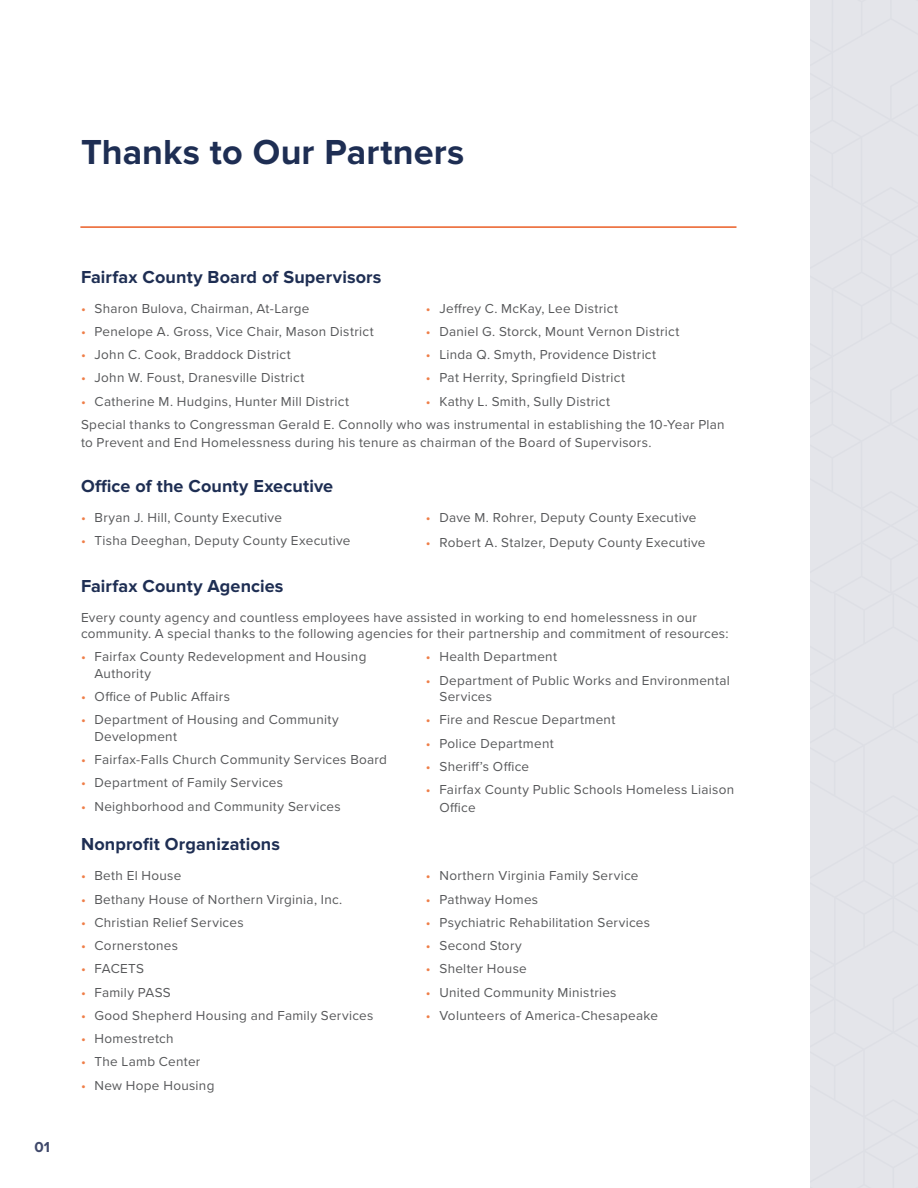
<style>
.page{position:relative;width:918px;height:1188px;background:#fff}
.page>*{position:absolute;margin:0;border:0;box-sizing:border-box;transform-origin:0 0}
.t1{font:700 36px "Proxima Nova";letter-spacing:.005em;color:#1e2e53}
.t2{font:700 18px "Proxima Nova";letter-spacing:.01em;color:#1e2e53}
.t3{font:700 15px "Proxima Nova";color:#3f486a}
.t4{font:13.5px/16.5px "Proxima Nova";letter-spacing:.02em;color:#57585a}
.t5{font:13.5px/23.2px "Proxima Nova";color:#ef7e48;text-align:justify}
.s1{color:#ef7e48}
</style>
<div class="page">
<div style="left:810px;top:0;width:108px;height:593px;background:#e4e5ea"></div>
<div style="left:810px;top:593px;width:108px;height:595px;background:#e4e5ea"></div>
<hr style="left:80px;top:226px;width:656px;height:2px;background:#ea5e26">
<h2 class="t1" style="left:81px;top:131px;width:385px">Thanks to Our Partners</h2>
<p class="t3" style="left:34px;top:1138px;width:17px">01</p>
<h3 class="t2" style="left:81px;top:266px;width:302px">Fairfax County Board of Supervisors</h3>
<p class="t5" style="left:81px;top:296px;width:6px">• • • • •</p>
<p class="t5" style="left:426px;top:296px;width:6px">• • • • •</p>
<p class="t4" style="left:439px;top:299px;width:180px">Jeffrey C. McKay, Lee District</p>
<p class="t4" style="left:439px;top:323px;width:242px">Daniel G. Storck, Mount Vernon District</p>
<p class="t4" style="left:439px;top:346px;width:218px">Linda Q. Smyth, Providence District</p>
<p class="t4" style="left:439px;top:369px;width:187px">Pat Herrity, Springfield District</p>
<p class="t4" style="left:439px;top:392px;width:172px">Kathy L. Smith, Sully District</p>
<p class="t4" style="left:81px;top:415px;width:645px;line-height:18px">Special thanks to Congressman Gerald E. Connolly who was instrumental in establishing the 10-Year Plan to Prevent and End Homelessness during his tenure as chairman of the Board of Supervisors.</p>
<h3 class="t2" style="left:81px;top:476px;width:254px">Office of the County Executive</h3>
<p class="t4" style="left:81px;top:509px;width:202px"><span class="s1">•</span> Bryan J. Hill, County Executive</p>
<p class="t4" style="left:81px;top:532px;width:271px"><span class="s1">•</span> Tisha Deeghan, Deputy County Executive</p>
<p class="t4" style="left:94px;top:299px;width:216px">Sharon Bulova, Chairman, At-Large</p>
<p class="t4" style="left:94px;top:323px;width:281px">Penelope A. Gross, Vice Chair, Mason District</p>
<p class="t4" style="left:94px;top:346px;width:198px">John C. Cook, Braddock District</p>
<p class="t4" style="left:94px;top:369px;width:212px">John W. Foust, Dranesville District</p>
<p class="t4" style="left:94px;top:392px;width:256px">Catherine M. Hudgins, Hunter Mill District</p>
<p class="t5" style="left:426px;top:505px;width:6px;line-height:24.8px">• •</p>
<p class="t4" style="left:439px;top:509px;width:259px">Dave M. Rohrer, Deputy County Executive</p>
<p class="t4" style="left:439px;top:533px;width:268px">Robert A. Stalzer, Deputy County Executive</p>
<h3 class="t2" style="left:81px;top:575px;width:204px">Fairfax County Agencies</h3>
<p class="t4" style="left:81px;top:608px;width:649px">Every county agency and countless employees have assisted in working to end homelessness in our community. A special thanks to the following agencies for their partnership and commitment of resources:</p>
<p class="t5" style="left:81px;top:645px;width:6px">•</p>
<p class="t5" style="left:81px;top:684px;width:6px">• •</p>
<p class="t5" style="left:81px;top:747px;width:6px">• • •</p>
<p class="t4" style="left:94px;top:648px;width:273px">Fairfax County Redevelopment and Housing<br>Authority</p>
<p class="t4" style="left:94px;top:688px;width:137px">Office of Public Affairs</p>
<p class="t4" style="left:94px;top:711px;width:246px">Department of Housing and Community<br>Development</p>
<p class="t4" style="left:94px;top:751px;width:294px">Fairfax-Falls Church Community Services Board</p>
<p class="t4" style="left:94px;top:774px;width:190px">Department of Family Services</p>
<p class="t4" style="left:94px;top:797px;width:248px">Neighborhood and Community Services</p>
<p class="t4" style="left:439px;top:648px;width:119px">Health Department</p>
<p class="t4" style="left:439px;top:671px;width:292px">Department of Public Works and Environmental<br>Services</p>
<p class="t4" style="left:439px;top:711px;width:177px">Fire and Rescue Department</p>
<p class="t4" style="left:439px;top:734px;width:116px">Police Department</p>
<p class="t4" style="left:439px;top:758px;width:91px">Sheriff’s Office</p>
<p class="t4" style="left:439px;top:780px;width:296px;line-height:18px">Fairfax County Public Schools Homeless Liaison<br>Office</p>
<p class="t5" style="left:426px;top:645px;width:6px">• •</p>
<p class="t5" style="left:426px;top:708px;width:6px">• • • •</p>
<h3 class="t2" style="left:81px;top:834px;width:201px">Nonprofit Organizations</h3>
<p class="t5" style="left:81px;top:864px;width:6px">• • • • • • • • • •</p>
<p class="t4" style="left:94px;top:867px;width:88px">Beth El House</p>
<p class="t4" style="left:94px;top:890px;width:249px">Bethany House of Northern Virginia, Inc.</p>
<p class="t4" style="left:94px;top:914px;width:151px">Christian Relief Services</p>
<p class="t4" style="left:94px;top:937px;width:85px">Cornerstones</p>
<p class="t4" style="left:94px;top:960px;width:51px">FACETS</p>
<p class="t4" style="left:94px;top:983px;width:78px">Family PASS</p>
<p class="t4" style="left:94px;top:1007px;width:280px">Good Shepherd Housing and Family Services</p>
<p class="t4" style="left:94px;top:1030px;width:81px">Homestretch</p>
<p class="t4" style="left:94px;top:1053px;width:107px">The Lamb Center</p>
<p class="t4" style="left:94px;top:1076px;width:121px">New Hope Housing</p>
<p class="t5" style="left:426px;top:864px;width:6px">• • • • • • •</p>
<p class="t4" style="left:439px;top:867px;width:201px">Northern Virginia Family Service</p>
<p class="t4" style="left:439px;top:890px;width:100px">Pathway Homes</p>
<p class="t4" style="left:439px;top:914px;width:212px">Psychiatric Rehabilitation Services</p>
<p class="t4" style="left:439px;top:937px;width:84px">Second Story</p>
<p class="t4" style="left:439px;top:960px;width:89px">Shelter House</p>
<p class="t4" style="left:439px;top:983px;width:179px">United Community Ministries</p>
<p class="t4" style="left:439px;top:1007px;width:220px">Volunteers of America-Chesapeake</p>
</div>
